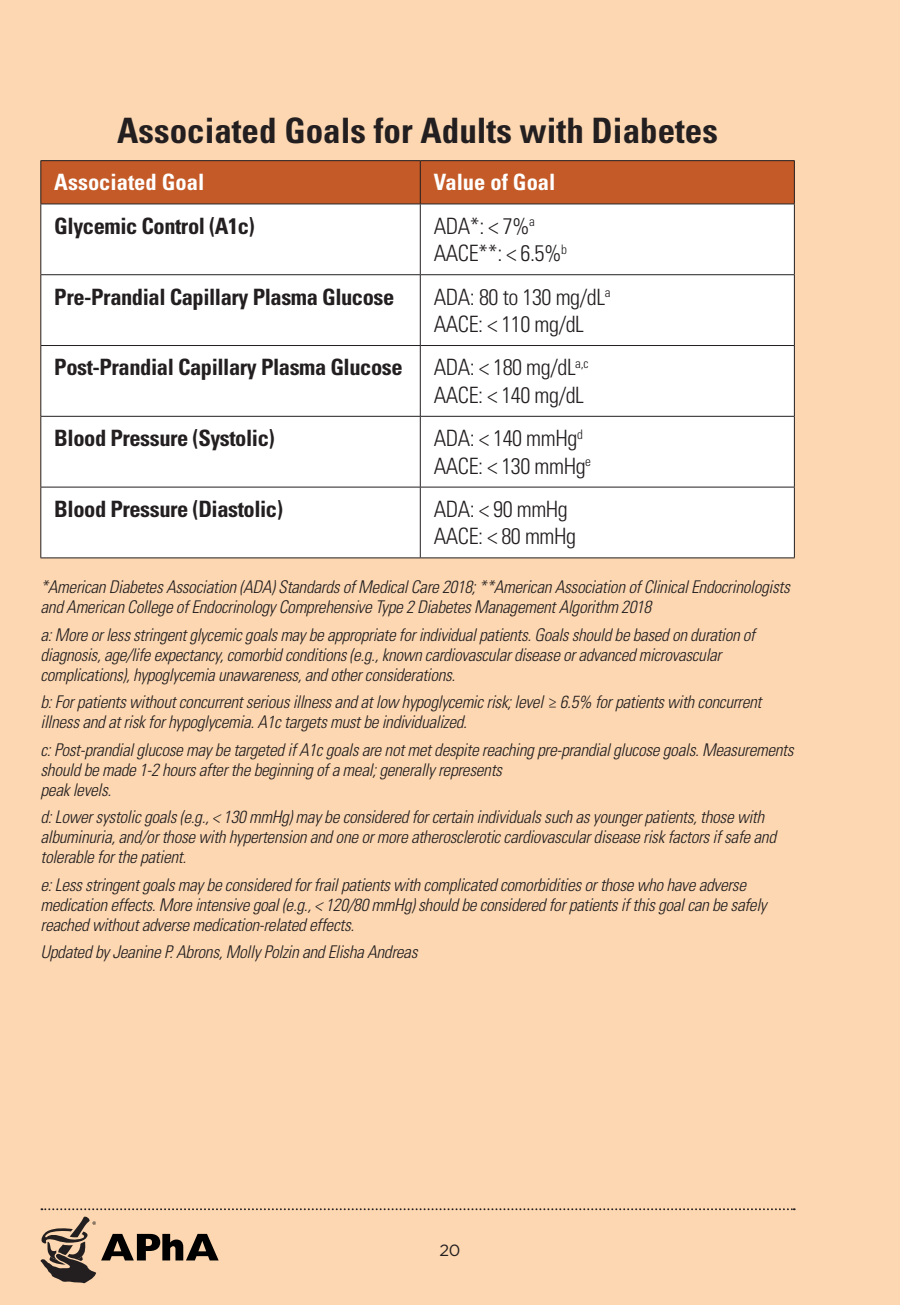
<style>
.page{position:relative;width:900px;height:1305px;background:#fdd7b1}
.page>*{position:absolute;margin:0;border:0;box-sizing:border-box;transform-origin:0 0}
.t1{font:700 condensed 35px "Univers LT Std";color:#231f20}
._05_TableText{font:700 condensed 22.5px "Univers LT Std";letter-spacing:-.02em;color:#231f20}
._05_TableText-2{font:300 condensed 22.5px "Univers LT Std";letter-spacing:-.02em;color:#231f20}
._05A_TableText_Heade{font:700 condensed 22.5px "Univers LT Std";color:#fff}
.t2{font:italic 300 condensed 17.5px/20px "Univers LT Std";letter-spacing:-.02em;color:#231f20}
.t3{font:16.25px "Gotham";color:#231f20}
</style>
<div class="page">
<svg style="left:41px;top:1208px;width:754px;height:75px"></svg>
<div style="left:41px;top:161px;width:753px;height:43px;background:#c45a27"></div>
<div style="left:41px;top:205px;width:753px;height:352px;background:#fff"></div>
<hr style="left:41px;top:204px;width:379px;height:1px;background:#231f20">
<hr style="left:40px;top:204px;width:1px;height:70px;background:#231f20">
<hr style="left:420px;top:204px;width:375px;height:1px;background:#231f20">
<hr style="left:420px;top:204px;width:1px;height:70px;background:#231f20">
<hr style="left:794px;top:204px;width:1px;height:70px;background:#231f20">
<hr style="left:41px;top:274px;width:379px;height:1px;background:#231f20">
<hr style="left:40px;top:275px;width:1px;height:70px;background:#231f20">
<hr style="left:420px;top:274px;width:375px;height:1px;background:#231f20">
<hr style="left:420px;top:275px;width:1px;height:70px;background:#231f20">
<hr style="left:794px;top:275px;width:1px;height:70px;background:#231f20">
<hr style="left:41px;top:345px;width:379px;height:1px;background:#231f20">
<hr style="left:40px;top:346px;width:1px;height:70px;background:#231f20">
<hr style="left:40px;top:161px;width:1px;height:43px;background:#231f20">
<hr style="left:420px;top:345px;width:375px;height:1px;background:#231f20">
<hr style="left:420px;top:346px;width:1px;height:70px;background:#231f20">
<hr style="left:794px;top:346px;width:1px;height:70px;background:#231f20">
<hr style="left:41px;top:160px;width:379px;height:1px;background:#231f20">
<hr style="left:420px;top:160px;width:375px;height:1px;background:#231f20">
<hr style="left:41px;top:416px;width:379px;height:1px;background:#231f20">
<hr style="left:40px;top:417px;width:1px;height:70px;background:#231f20">
<hr style="left:420px;top:161px;width:1px;height:43px;background:#231f20">
<hr style="left:794px;top:161px;width:1px;height:43px;background:#231f20">
<hr style="left:420px;top:416px;width:375px;height:1px;background:#231f20">
<hr style="left:420px;top:417px;width:1px;height:70px;background:#231f20">
<hr style="left:794px;top:417px;width:1px;height:70px;background:#231f20">
<hr style="left:41px;top:487px;width:379px;height:1px;background:#231f20">
<hr style="left:40px;top:487px;width:1px;height:71px;background:#231f20">
<hr style="left:41px;top:557px;width:379px;height:1px;background:#231f20">
<hr style="left:420px;top:487px;width:375px;height:1px;background:#231f20">
<hr style="left:420px;top:487px;width:1px;height:71px;background:#231f20">
<hr style="left:794px;top:487px;width:1px;height:71px;background:#231f20">
<hr style="left:420px;top:557px;width:375px;height:1px;background:#231f20">
<p class="t1" style="left:117px;top:109px;width:602px">Associated Goals for Adults with Diabetes</p>
<p class="_05A_TableText_Heade" style="left:54px;top:169px;width:151px">Associated Goal</p>
<p class="_05A_TableText_Heade" style="left:434px;top:169px;width:123px">Value of Goal</p>
<p class="_05_TableText" style="left:54px;top:212px;width:202px">Glycemic Control (A1c)</p>
<p class="_05_TableText-2" style="left:434px;top:212px;width:103px">ADA*: &lt; 7%<sup>a</sup></p>
<p class="_05_TableText-2" style="left:434px;top:240px;width:135px">AACE**: &lt; 6.5%<sup>b</sup></p>
<p class="_05_TableText" style="left:54px;top:283px;width:342px">Pre-Prandial Capillary Plasma Glucose</p>
<p class="_05_TableText-2" style="left:434px;top:283px;width:178px">ADA: 80 to 130 mg/dL<sup>a</sup></p>
<p class="_05_TableText-2" style="left:434px;top:311px;width:152px">AACE: &lt; 110 mg/dL</p>
<p class="_05_TableText" style="left:54px;top:354px;width:350px">Post-Prandial Capillary Plasma Glucose</p>
<p class="_05_TableText-2" style="left:434px;top:354px;width:156px">ADA: &lt; 180 mg/dL<sup>a,c</sup></p>
<p class="_05_TableText-2" style="left:434px;top:381px;width:152px">AACE: &lt; 140 mg/dL</p>
<p class="_05_TableText" style="left:54px;top:424px;width:222px">Blood Pressure (Systolic)</p>
<p class="_05_TableText-2" style="left:434px;top:425px;width:151px">ADA: &lt; 140 mmHg<sup>d</sup></p>
<p class="_05_TableText-2" style="left:434px;top:452px;width:159px">AACE: &lt; 130 mmHg<sup>e</sup></p>
<p class="_05_TableText" style="left:54px;top:495px;width:230px">Blood Pressure (Diastolic)</p>
<p class="_05_TableText-2" style="left:434px;top:495px;width:136px">ADA: &lt; 90 mmHg</p>
<p class="_05_TableText-2" style="left:434px;top:523px;width:144px">AACE: &lt; 80 mmHg</p>
<p class="t2" style="left:41px;top:577px;width:751px">*American Diabetes Association (ADA) Standards of Medical Care 2018; **American Association of Clinical Endocrinologists and American College of Endocrinology Comprehensive Type 2 Diabetes Management Algorithm 2018</p>
<p class="t2" style="left:41px;top:625px;width:716px">a: More or less stringent glycemic goals may be appropriate for individual patients. Goals should be based on duration of diagnosis, age/life expectancy, comorbid conditions (e.g., known cardiovascular disease or advanced microvascular complications), hypoglycemia unawareness, and other considerations.</p>
<p class="t2" style="left:41px;top:692px;width:723px">b: For patients without concurrent serious illness and at low hypoglycemic risk; level ≥ 6.5% for patients with concurrent illness and at risk for hypoglycemia. A1c targets must be individualized.</p>
<p class="t2" style="left:41px;top:740px;width:755px">c: Post-prandial glucose may be targeted if A1c goals are not met despite reaching pre-prandial glucose goals. Measurements should be made 1-2 hours after the beginning of a meal; generally represents<br>peak levels.</p>
<p class="t2" style="left:41px;top:807px;width:737px">d: Lower systolic goals (e.g., &lt; 130 mmHg) may be considered for certain individuals such as younger patients, those with albuminuria, and/or those with hypertension and one or more atherosclerotic cardiovascular disease risk factors if safe and tolerable for the patient.</p>
<p class="t2" style="left:41px;top:875px;width:728px">e: Less stringent goals may be considered for frail patients with complicated comorbidities or those who have adverse medication effects. More intensive goal (e.g., &lt; 120/80 mmHg) should be considered for patients if this goal can be safely reached without adverse medication-related effects.</p>
<p class="t2" style="left:41px;top:942px;width:379px">Updated by Jeanine P. Abrons, Molly Polzin and Elisha Andreas</p>
<p class="t3" style="left:439px;top:1240px;width:23px">20</p>
</div>
